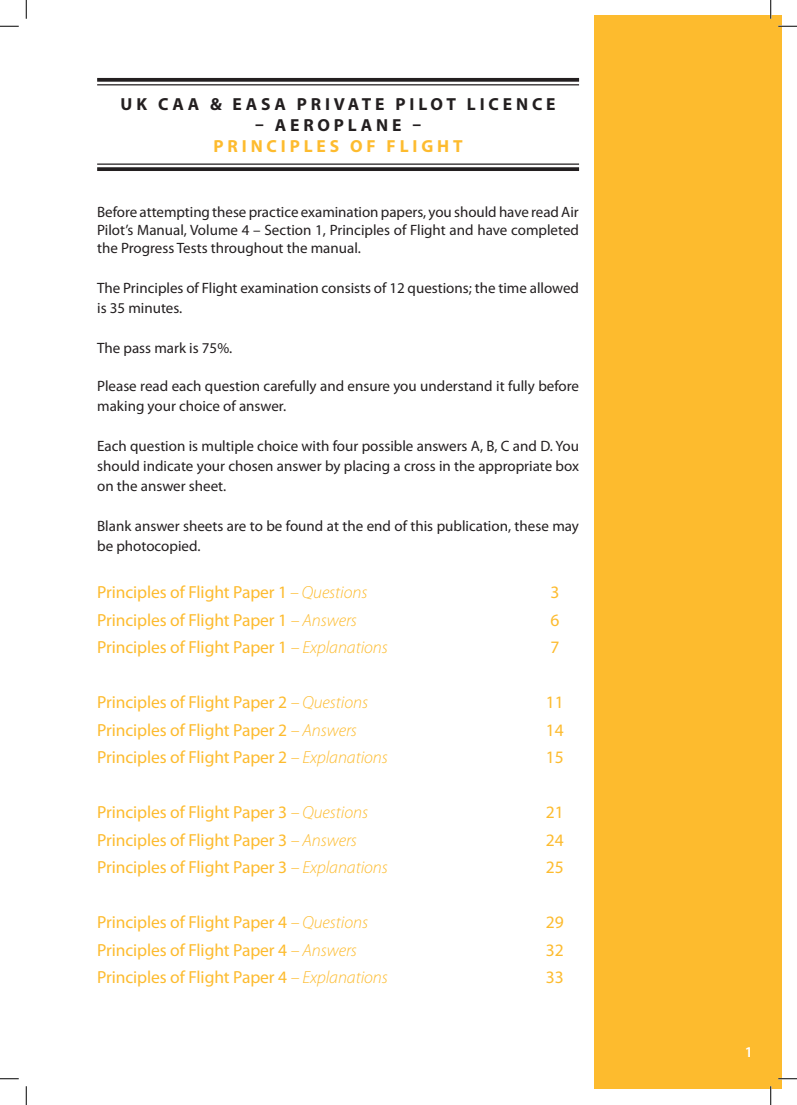
<style>
.page{position:relative;width:797px;height:1105px;background:#fff}
.page>*{position:absolute;margin:0;border:0;box-sizing:border-box;transform-origin:0 0}
.contents{font:17.5px "Myriad Pro";letter-spacing:-.005em;color:#fdbb2e}
.Sections_airlaw_red{font:700 17.5px "Myriad Pro";letter-spacing:.22em;color:#231f20}
.Sections_airlaw_red-2{font:700 17.5px/21px "Myriad Pro";letter-spacing:.22em;color:#fdbb2e;text-align:center}
.t1{font:15px/20px "Myriad Pro";color:#231f20}
.t2{font:600 15px "Myriad Pro";color:#fff}
.s1{color:#231f20}
.s2{font-weight:300;font-style:italic}
</style>
<div class="page">
<div style="left:593px;top:16px;width:188px;height:1073px;background:#fdbb2e"></div>
<svg style="left:97px;top:78px;width:482px;height:4px;background:#332f30"></svg>
<hr style="left:97px;top:84px;width:482px;height:1px;background:#231f20">
<hr style="left:97px;top:163px;width:482px;height:2px;background:#231f20">
<svg style="left:97px;top:167px;width:482px;height:4px;background:#312d2e"></svg>
<svg style="left:0;top:25px;width:19px;height:2px"></svg>
<svg style="left:778px;top:25px;width:19px;height:2px"></svg>
<svg style="left:0;top:1078px;width:19px;height:1px"></svg>
<svg style="left:778px;top:1078px;width:19px;height:1px"></svg>
<svg style="left:25px;top:0;width:2px;height:19px"></svg>
<svg style="left:25px;top:1086px;width:2px;height:19px"></svg>
<svg style="left:770px;top:0;width:1px;height:19px"></svg>
<svg style="left:770px;top:1086px;width:1px;height:19px"></svg>
<p class="Sections_airlaw_red" style="left:121px;top:93px;width:436px">UK CAA &amp; EASA PRIVATE PILOT LICENCE</p>
<p class="Sections_airlaw_red-2" style="left:213px;top:114px;width:250px"><span class="s1">– AEROPLANE –<br></span>PRINCIPLES OF FLIGHT</p>
<p class="t1" style="left:97px;top:202px;width:483px;line-height:18px;text-align:justify">Before attempting these practice examination papers, you should have read Air Pilot’s Manual, Volume 4 – Section 1, Principles of Flight and have completed the Progress Tests throughout the manual.</p>
<p class="t1" style="left:97px;top:277px;width:483px">The Principles of Flight examination consists of 12 questions; the time allowed is 35 minutes.</p>
<p class="t1" style="left:97px;top:337px;width:137px">The pass mark is 75%.</p>
<p class="t1" style="left:97px;top:375px;width:483px">Please read each question carefully and ensure you understand it fully before making your choice of answer.</p>
<p class="t1" style="left:97px;top:435px;width:483px;text-align:justify">Each question is multiple choice with four possible answers A, B, C and D. You should indicate your chosen answer by placing a cross in the appropriate box on the answer sheet.</p>
<p class="t1" style="left:97px;top:515px;width:483px">Blank answer sheets are to be found at the end of this publication, these may be photocopied.</p>
<p class="contents" style="left:97px;top:581px;width:272px">Principles of Flight Paper 1 <span class="s2">– Questions</span></p>
<p class="contents" style="left:550px;top:581px;width:10px">3</p>
<p class="contents" style="left:97px;top:609px;width:261px">Principles of Flight Paper 1 <span class="s2">– Answers</span></p>
<p class="contents" style="left:550px;top:609px;width:10px">6</p>
<p class="contents" style="left:97px;top:636px;width:292px">Principles of Flight Paper 1 <span class="s2">– Explanations</span></p>
<p class="contents" style="left:550px;top:636px;width:10px">7</p>
<p class="contents" style="left:97px;top:691px;width:272px">Principles of Flight Paper 2 <span class="s2">– Questions</span></p>
<p class="contents" style="left:546px;top:691px;width:19px">11</p>
<p class="contents" style="left:97px;top:719px;width:261px">Principles of Flight Paper 2 <span class="s2">– Answers</span></p>
<p class="contents" style="left:546px;top:719px;width:19px">14</p>
<p class="contents" style="left:97px;top:746px;width:292px">Principles of Flight Paper 2 <span class="s2">– Explanations</span></p>
<p class="contents" style="left:546px;top:746px;width:19px">15</p>
<p class="contents" style="left:97px;top:801px;width:272px">Principles of Flight Paper 3 <span class="s2">– Questions</span></p>
<p class="contents" style="left:546px;top:801px;width:19px">21</p>
<p class="contents" style="left:97px;top:829px;width:261px">Principles of Flight Paper 3 <span class="s2">– Answers</span></p>
<p class="contents" style="left:546px;top:829px;width:19px">24</p>
<p class="contents" style="left:97px;top:856px;width:292px">Principles of Flight Paper 3 <span class="s2">– Explanations</span></p>
<p class="contents" style="left:546px;top:856px;width:19px">25</p>
<p class="contents" style="left:97px;top:911px;width:272px">Principles of Flight Paper 4 <span class="s2">– Questions</span></p>
<p class="contents" style="left:546px;top:911px;width:19px">29</p>
<p class="contents" style="left:97px;top:939px;width:261px">Principles of Flight Paper 4 <span class="s2">– Answers</span></p>
<p class="contents" style="left:546px;top:939px;width:19px">32</p>
<p class="contents" style="left:97px;top:966px;width:292px">Principles of Flight Paper 4 <span class="s2">– Explanations</span></p>
<p class="contents" style="left:546px;top:966px;width:19px">33</p>
<p class="t2" style="left:745px;top:1043px;width:10px">1</p>
</div>
